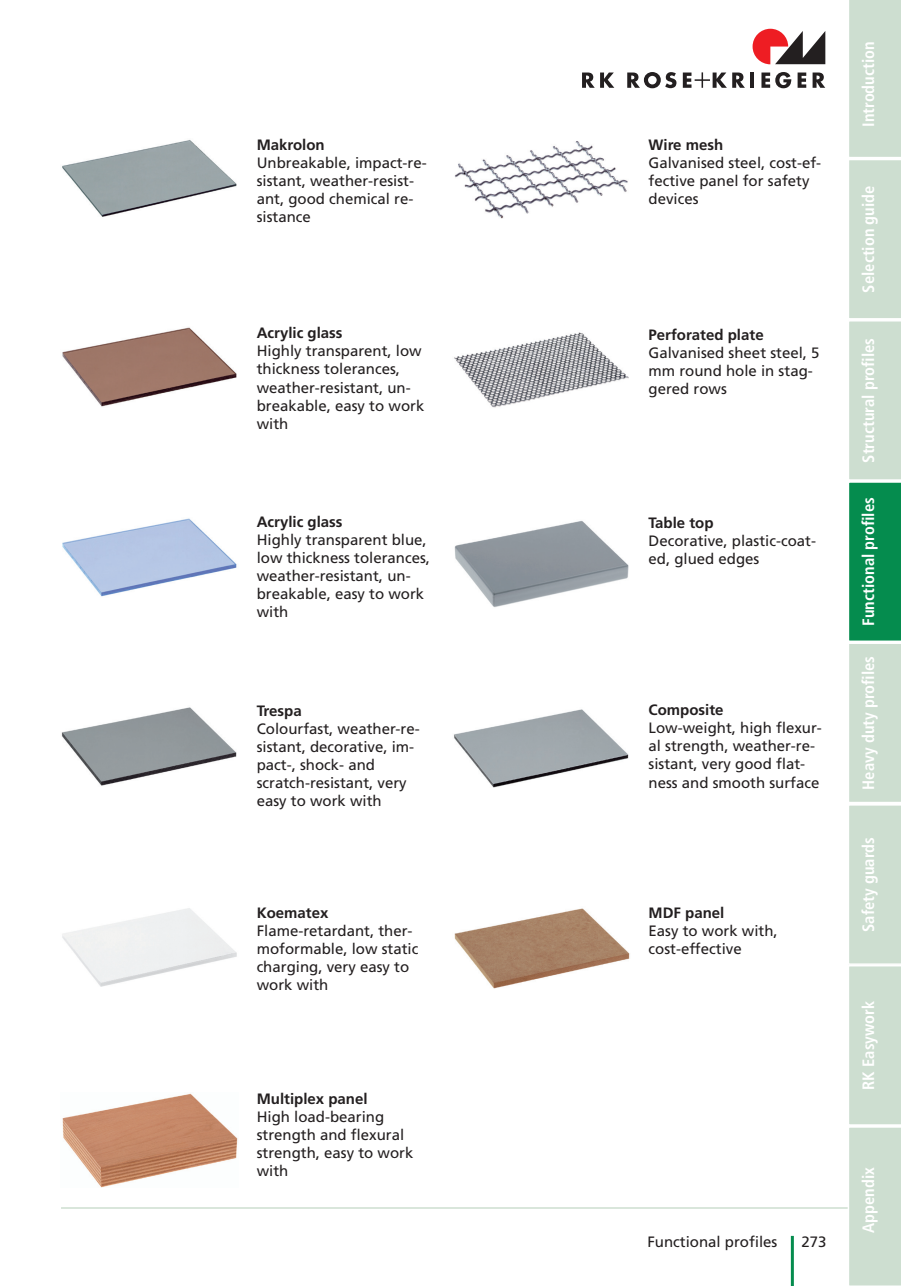
<style>
.page{position:relative;width:901px;height:1286px;background:#fff}
.page>*{position:absolute;margin:0;border:0;box-sizing:border-box;transform-origin:0 0}
.t1{font:700 condensed 16.5px "Frutiger";color:#fff}
.t2{font:15px/18px "Frutiger";color:#231f20}
.t3{font:700 15px "Frutiger";color:#231f20}
</style>
<div class="page">
<svg style="left:582px;top:72px;width:12px;height:16px"></svg>
<svg style="left:600px;top:72px;width:14px;height:16px"></svg>
<svg style="left:627px;top:72px;width:49px;height:16px"></svg>
<hr style="left:750px;top:72px;width:4px;height:16px;background:#231f20">
<svg style="left:761px;top:72px;width:30px;height:16px"></svg>
<svg style="left:797px;top:72px;width:9px;height:16px"></svg>
<svg style="left:812px;top:72px;width:13px;height:16px"></svg>
<svg style="left:683px;top:72px;width:62px;height:16px"></svg>
<svg style="left:752px;top:29px;width:73px;height:35px"></svg>
<hr style="left:791px;top:1235px;width:3px;height:50px;background:#058c4e">
<hr style="left:61px;top:1207px;width:840px;height:1px;background:#cdded0">
<svg style="left:847px;top:0;width:54px;height:1285px;background:#b8d6c3"></svg>
<img style="left:62px;top:140px;width:175px;height:77px">
<img style="left:62px;top:327px;width:175px;height:80px">
<img style="left:62px;top:518px;width:175px;height:79px">
<img style="left:454px;top:332px;width:175px;height:76px">
<img style="left:61px;top:707px;width:176px;height:79px">
<img style="left:62px;top:908px;width:175px;height:78px">
<img style="left:62px;top:1093px;width:176px;height:93px">
<img style="left:455px;top:141px;width:173px;height:78px">
<img style="left:454px;top:520px;width:175px;height:87px">
<img style="left:454px;top:709px;width:175px;height:79px">
<img style="left:454px;top:908px;width:176px;height:81px">
<p class="t3" style="left:257px;top:136px;width:70px">Makrolon</p>
<p class="t2" style="left:257px;top:153px;width:172px">Unbreakable, impact-re&shy;sistant, weather-resist&shy;ant, good chemical re&shy;sistance</p>
<p class="t3" style="left:257px;top:324px;width:87px">Acrylic glass</p>
<p class="t2" style="left:257px;top:342px;width:169px">Highly transparent, low thickness tolerances, weather-resistant, un&shy;breakable, easy to work with</p>
<p class="t3" style="left:257px;top:513px;width:87px">Acrylic glass</p>
<p class="t2" style="left:257px;top:530px;width:175px">Highly transparent blue, low thickness tolerances, weather-resistant, un&shy;breakable, easy to work with</p>
<p class="t3" style="left:257px;top:702px;width:47px">Trespa</p>
<p class="t2" style="left:257px;top:720px;width:165px">Colourfast, weather-re&shy;sistant, decorative, im&shy;pact-, shock- and scratch-resistant, very easy to work with</p>
<p class="t3" style="left:257px;top:904px;width:73px">Koematex</p>
<p class="t2" style="left:257px;top:921px;width:163px">Flame-retardant, ther&shy;moformable, low static charging, very easy to work with</p>
<p class="t3" style="left:257px;top:1090px;width:112px">Multiplex panel</p>
<p class="t2" style="left:257px;top:1108px;width:158px">High load-bearing strength and flexural strength, easy to work with</p>
<p class="t3" style="left:648px;top:136px;width:76px">Wire mesh</p>
<p class="t2" style="left:648px;top:153px;width:174px">Galvanised steel, cost-ef&shy;fective panel for safety devices</p>
<p class="t3" style="left:648px;top:325px;width:117px">Perforated plate</p>
<p class="t2" style="left:648px;top:343px;width:172px">Galvanised sheet steel, 5 mm round hole in stag&shy;gered rows</p>
<p class="t3" style="left:648px;top:513px;width:67px">Table top</p>
<p class="t2" style="left:648px;top:531px;width:169px">Decorative, plastic-coat&shy;ed, glued edges</p>
<p class="t3" style="left:648px;top:701px;width:76px">Composite</p>
<p class="t2" style="left:648px;top:719px;width:175px">Low-weight, high flexur&shy;al strength, weather-re&shy;sistant, very good flat&shy;ness and smooth surface</p>
<p class="t3" style="left:648px;top:904px;width:77px">MDF panel</p>
<p class="t2" style="left:648px;top:921px;width:131px">Easy to work with, cost-effective</p>
<p class="t2" style="left:647px;top:1232px;width:132px">Functional profiles</p>
<p class="t2" style="left:801px;top:1232px;width:27px">273</p>
<p class="t1" style="left:858px;top:127px;width:87px;rotate:-90deg">Introduction</p>
<p class="t1" style="left:858px;top:292px;width:108px;rotate:-90deg">Selection guide</p>
<p class="t1" style="left:858px;top:462px;width:126px;rotate:-90deg">Structural profiles</p>
<p class="t1" style="left:858px;top:626px;width:130px;rotate:-90deg">Functional profiles</p>
<p class="t1" style="left:858px;top:789px;width:135px;rotate:-90deg">Heavy duty profiles</p>
<p class="t1" style="left:858px;top:932px;width:96px;rotate:-90deg">Safety guards</p>
<p class="t1" style="left:858px;top:1089px;width:90px;rotate:-90deg">RK Easywork</p>
<p class="t1" style="left:858px;top:1232px;width:67px;rotate:-90deg">Appendix</p>
</div>
